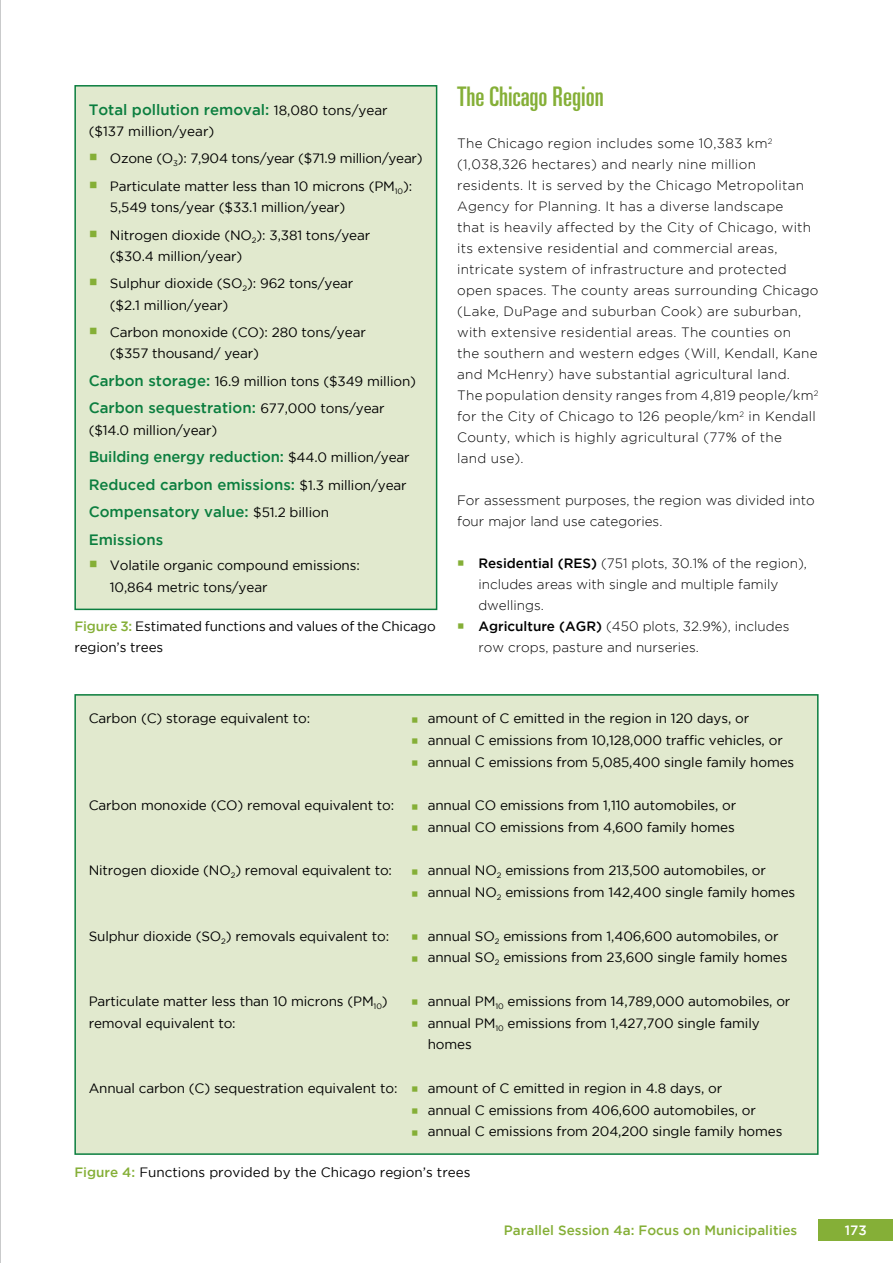
<style>
.page{position:relative;width:893px;height:1263px;background:#fff}
.page>*{position:absolute;margin:0;border:0;box-sizing:border-box;transform-origin:0 0}
.t1{font:ultra-condensed 27px "Univers";color:#85af37}
.t2{font:500 15px/27.6px "Gotham";color:#0b7e3f}
.t3{font:13.5px/21.1px "Gotham";letter-spacing:-.01em;color:#000}
.t4{font:300 13.5px/21px "Gotham";letter-spacing:.02em;color:#000}
.t5{font:300 13.5px/21px "Gotham";color:#000}
.t6{font:500 13.5px "Gotham";color:#85af37}
.t7{font:500 13.5px "Gotham";color:#fff}
.s1{font-weight:400;font-size:13.5px;color:#000}
.s2{color:#85af37}
.s3{font-weight:500;font-size:15px;color:#0b7e3f}
.s4{font-weight:500;color:#85af37}
.s5{font-weight:500}
</style>
<div class="page">
<div style="left:819px;top:1219px;width:74px;height:21px;background:#85af37"></div>
<hr style="left:0;top:0;width:1px;height:1263px;background:#939598">
<div style="left:75px;top:86px;width:362px;height:523px;background:#e1e9ce"></div>
<div style="left:74px;top:85px;width:363px;height:525px;border:2px solid #0b7e3f"></div>
<div style="left:75px;top:695px;width:743px;height:459px;background:#e1e9ce"></div>
<div style="left:74px;top:694px;width:745px;height:461px;border:2px solid #0b7e3f"></div>
<p class="t2" style="left:89px;top:95px;width:301px">Total pollution removal: <span class="s1">18,080 tons/year</span></p>
<p class="t3" style="left:89px;top:120px;width:127px">($137 million/year)</p>
<p class="t3" style="left:89px;top:148px;width:335px"><span class="s2">○</span> Ozone (O<sub>3</sub>): 7,904 tons/year ($71.9 million/year)</p>
<p class="t3" style="left:110px;top:175px;width:304px;text-indent:-21px"><span class="s2">○</span> Particulate matter less than 10 microns (PM<sub>10</sub>):<br>5,549 tons/year ($33.1 million/year)</p>
<p class="t3" style="left:110px;top:224px;width:262px;text-indent:-21px"><span class="s2">○</span> Nitrogen dioxide (NO<sub>2</sub>): 3,381 tons/year ($30.4 million/year)</p>
<p class="t3" style="left:110px;top:273px;width:245px;text-indent:-21px"><span class="s2">○</span> Sulphur dioxide (SO<sub>2</sub>): 962 tons/year ($2.1 million/year)</p>
<p class="t3" style="left:110px;top:322px;width:257px;text-indent:-21px"><span class="s2">○</span> Carbon monoxide (CO): 280 tons/year ($357 thousand/ year)</p>
<p class="t3" style="left:89px;top:370px;width:329px"><span class="s3">Carbon storage:</span> 16.9 million tons ($349 million)</p>
<p class="t2" style="left:89px;top:394px;width:297px">Carbon sequestration: <span class="s1">677,000 tons/year</span></p>
<p class="t3" style="left:89px;top:419px;width:130px">($14.0 million/year)</p>
<p class="t2" style="left:89px;top:443px;width:322px">Building energy reduction: <span class="s1">$44.0 million/year </span>Reduced carbon emissions: <span class="s1">$1.3 million/year </span>Compensatory value: <span class="s1">$51.2 billion<br></span>Emissions</p>
<p class="t3" style="left:110px;top:555px;width:251px;text-indent:-21px"><span class="s2">○</span> Volatile organic compound emissions:<br>10,864 metric tons/year</p>
<p class="t3" style="left:74px;top:616px;width:363px"><span class="s4">Figure 3:</span> Estimated functions and values of the Chicago region’s trees</p>
<h1 class="t1" style="left:457px;top:81px;width:148px">The Chicago Region</h1>
<p class="t4" style="left:457px;top:133px;width:363px">The Chicago region includes some 10,383 km<sup>2 </sup>(1,038,326 hectares) and nearly nine million residents. It is served by the Chicago Metropolitan Agency for Planning. It has a diverse landscape<br>that is heavily affected by the City of Chicago, with its extensive residential and commercial areas, intricate system of infrastructure and protected open spaces. The county areas surrounding Chicago (Lake, DuPage and suburban Cook) are suburban, with extensive residential areas. The counties on<br>the southern and western edges (Will, Kendall, Kane and McHenry) have substantial agricultural land.<br>The population density ranges from 4,819 people/km<sup>2 </sup>for the City of Chicago to 126 people/km<sup>2</sup> in Kendall County, which is highly agricultural (77% of the<br>land use).</p>
<p class="t5" style="left:457px;top:490px;width:359px">For assessment purposes, the region was divided into four major land use categories.</p>
<p class="t5" style="left:478px;top:553px;width:330px;text-indent:-21px"><span class="s2">○</span> <span class="s5">Residential (RES)</span> (751 plots, 30.1% of the region), includes areas with single and multiple family dwellings.</p>
<p class="t5" style="left:478px;top:616px;width:312px;text-indent:-21px"><span class="s2">○</span> <span class="s5">Agriculture (AGR)</span> (450 plots, 32.9%), includes row crops, pasture and nurseries.</p>
<p class="t3" style="left:89px;top:707px;width:223px">Carbon (C) storage equivalent to:</p>
<p class="t3" style="left:411px;top:707px;width:339px"><span class="s2">○</span> amount of C emitted in the region in 120 days, or</p>
<p class="t3" style="left:411px;top:729px;width:373px"><span class="s2">○</span> annual C emissions from 10,128,000 traffic vehicles, or</p>
<p class="t3" style="left:411px;top:751px;width:385px"><span class="s2">○</span> annual C emissions from 5,085,400 single family homes</p>
<p class="t3" style="left:89px;top:794px;width:649px">Carbon monoxide (CO) removal equivalent to: <span class="s2">○</span> annual CO emissions from 1,110 automobiles, or</p>
<p class="t3" style="left:411px;top:816px;width:325px"><span class="s2">○</span> annual CO emissions from 4,600 family homes</p>
<p class="t3" style="left:89px;top:860px;width:305px">Nitrogen dioxide (NO<sub>2</sub>) removal equivalent to:</p>
<p class="t3" style="left:411px;top:860px;width:356px"><span class="s2">○</span> annual NO<sub>2</sub> emissions from 213,500 automobiles, or</p>
<p class="t3" style="left:411px;top:881px;width:386px"><span class="s2">○</span> annual NO<sub>2</sub> emissions from 142,400 single family homes</p>
<p class="t3" style="left:89px;top:925px;width:302px">Sulphur dioxide (SO<sub>2</sub>) removals equivalent to:</p>
<p class="t3" style="left:411px;top:925px;width:369px"><span class="s2">○</span> annual SO<sub>2</sub> emissions from 1,406,600 automobiles, or</p>
<p class="t3" style="left:411px;top:947px;width:378px"><span class="s2">○</span> annual SO<sub>2</sub> emissions from 23,600 single family homes</p>
<p class="t3" style="left:89px;top:990px;width:301px">Particulate matter less than 10 microns (PM<sub>10</sub>)</p>
<p class="t3" style="left:411px;top:990px;width:381px"><span class="s2">○</span> annual PM<sub>10</sub> emissions from 14,789,000 automobiles, or</p>
<p class="t3" style="left:89px;top:1012px;width:149px">removal equivalent to:</p>
<p class="t3" style="left:428px;top:1012px;width:334px;line-height:21.8px;text-indent:-16px"><span class="s2">○</span> annual PM<sub>10</sub> emissions from 1,427,700 single family homes</p>
<p class="t3" style="left:89px;top:1077px;width:635px">Annual carbon (C) sequestration equivalent to: <span class="s2">○</span> amount of C emitted in region in 4.8 days, or</p>
<p class="t3" style="left:411px;top:1099px;width:346px"><span class="s2">○</span> annual C emissions from 406,600 automobiles, or</p>
<p class="t3" style="left:411px;top:1121px;width:373px"><span class="s2">○</span> annual C emissions from 204,200 single family homes</p>
<p class="t3" style="left:74px;top:1161px;width:398px"><span class="s4">Figure 4:</span> Functions provided by the Chicago region’s trees</p>
<p class="t6" style="left:504px;top:1222px;width:295px">Parallel Session 4a: Focus on Municipalities</p>
<p class="t7" style="left:845px;top:1222px;width:23px">173</p>
</div>
